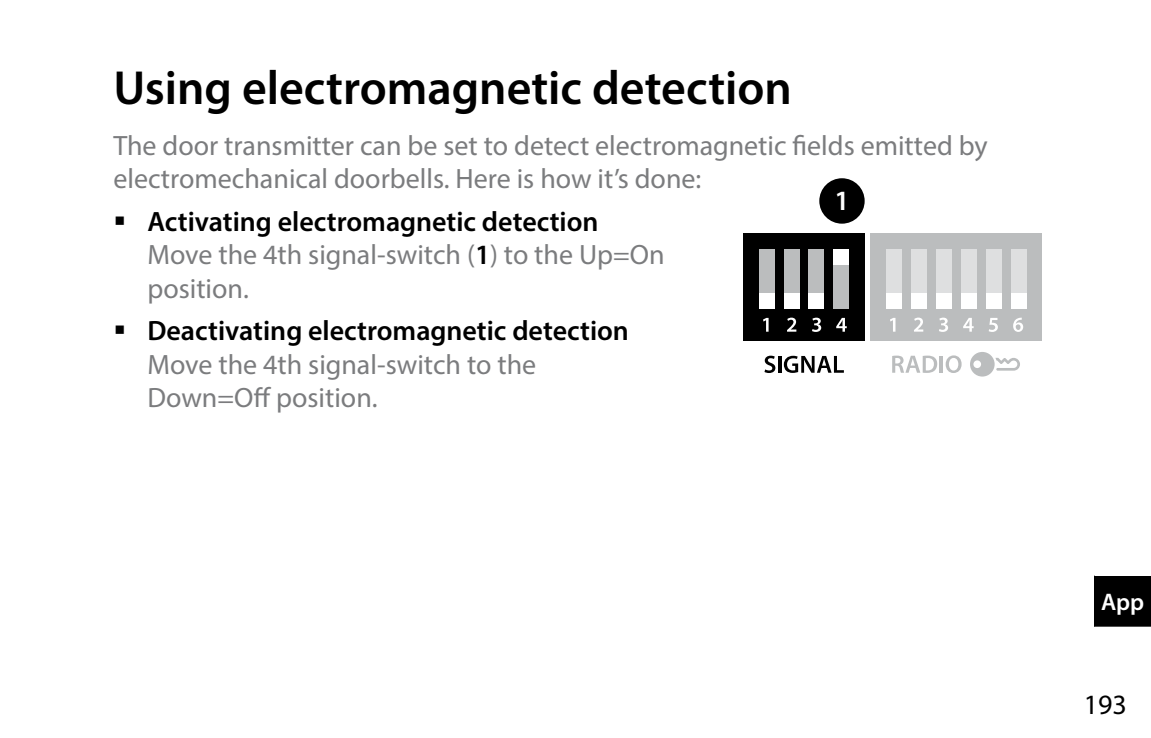
<style>
.page{position:relative;width:1151px;height:738px;background:#fff}
.page>*{position:absolute;margin:0;border:0;box-sizing:border-box;transform-origin:0 0}
.t1{font:600 48px "Myriad Pro";color:#000}
.t2{font:28px/33.6px "Myriad Pro";color:#7b7c7e}
.t3{font:28px "Myriad Pro";color:#000}
.t4{font:600 28px "Myriad Pro";color:#fff}
.t5{font:600 24px "Myriad Pro";color:#fff}
.s1{color:#000}
.s2{font-weight:600;color:#000}
</style>
<div class="page">
<div style="left:743px;top:234px;width:122px;height:106px;background:#000"></div>
<svg style="left:763px;top:317px;width:5px;height:14px"></svg>
<svg style="left:787px;top:317px;width:9px;height:14px"></svg>
<svg style="left:812px;top:317px;width:9px;height:14px"></svg>
<svg style="left:836px;top:317px;width:11px;height:14px"></svg>
<div style="left:870px;top:234px;width:172px;height:106px;background:#bbbdbe"></div>
<svg style="left:890px;top:318px;width:5px;height:13px"></svg>
<svg style="left:914px;top:317px;width:9px;height:14px"></svg>
<svg style="left:939px;top:317px;width:9px;height:14px"></svg>
<svg style="left:963px;top:318px;width:11px;height:13px"></svg>
<svg style="left:989px;top:318px;width:9px;height:13px"></svg>
<svg style="left:1013px;top:317px;width:10px;height:14px"></svg>
<div style="left:1011px;top:249px;width:15px;height:59px;background:#dedfe0"></div>
<div style="left:986px;top:249px;width:15px;height:59px;background:#dedfe0"></div>
<div style="left:961px;top:249px;width:15px;height:59px;background:#dedfe0"></div>
<div style="left:936px;top:249px;width:15px;height:59px;background:#dedfe0"></div>
<div style="left:911px;top:249px;width:16px;height:59px;background:#dedfe0"></div>
<div style="left:886px;top:249px;width:16px;height:59px;background:#dedfe0"></div>
<div style="left:834px;top:249px;width:15px;height:59px;background:#bbbdbe"></div>
<div style="left:809px;top:249px;width:15px;height:59px;background:#bbbdbe"></div>
<div style="left:784px;top:249px;width:15px;height:59px;background:#bbbdbe"></div>
<div style="left:759px;top:249px;width:15px;height:59px;background:#bbbdbe"></div>
<div style="left:1011px;top:293px;width:15px;height:15px;background:#fff"></div>
<div style="left:986px;top:293px;width:15px;height:15px;background:#fff"></div>
<div style="left:961px;top:293px;width:15px;height:15px;background:#fff"></div>
<div style="left:936px;top:293px;width:15px;height:15px;background:#fff"></div>
<div style="left:834px;top:249px;width:15px;height:16px;background:#fff"></div>
<div style="left:809px;top:293px;width:15px;height:15px;background:#fff"></div>
<div style="left:784px;top:293px;width:15px;height:15px;background:#fff"></div>
<div style="left:759px;top:293px;width:15px;height:15px;background:#fff"></div>
<div style="left:911px;top:293px;width:16px;height:15px;background:#fff"></div>
<div style="left:886px;top:293px;width:16px;height:15px;background:#fff"></div>
<svg style="left:764px;top:355px;width:11px;height:18px"></svg>
<hr style="left:778px;top:355px;width:3px;height:17px;background:#000">
<svg style="left:784px;top:355px;width:60px;height:17px"></svg>
<svg style="left:970px;top:352px;width:50px;height:24px"></svg>
<svg style="left:892px;top:355px;width:45px;height:17px"></svg>
<hr style="left:940px;top:355px;width:3px;height:17px;background:#bbbdbe">
<svg style="left:946px;top:355px;width:15px;height:18px"></svg>
<div style="left:819px;top:178px;width:46px;height:45px;background:#000;border-radius:50%"></div>
<div style="left:1094px;top:575px;width:57px;height:51px;background:#000"></div>
<p class="t1" style="left:113px;top:57px;width:680px">Using electromagnetic detection</p>
<p class="t2" style="left:113px;top:128px;width:876px">The door transmitter can be set to detect electromagnetic fields emitted by electromechanical doorbells. Here is how it’s done:</p>
<p class="t2" style="left:147px;top:204px;width:519px;text-indent:-34px"><span class="s1">▪</span> <span class="s2">Activating electromagnetic detection<br></span>Move the 4th signal-switch (<span class="s2">1</span>) to the Up=On position.</p>
<p class="t2" style="left:147px;top:313px;width:483px;text-indent:-34px"><span class="s1">▪</span> <span class="s2">Deactivating electromagnetic detection<br></span>Move the 4th signal-switch to the<br>Down=Off position.</p>
<p class="t4" style="left:834px;top:183px;width:17px">1</p>
<p class="t5" style="left:1101px;top:586px;width:45px">App</p>
<p class="t3" style="left:1084px;top:687px;width:45px">193</p>
</div>
